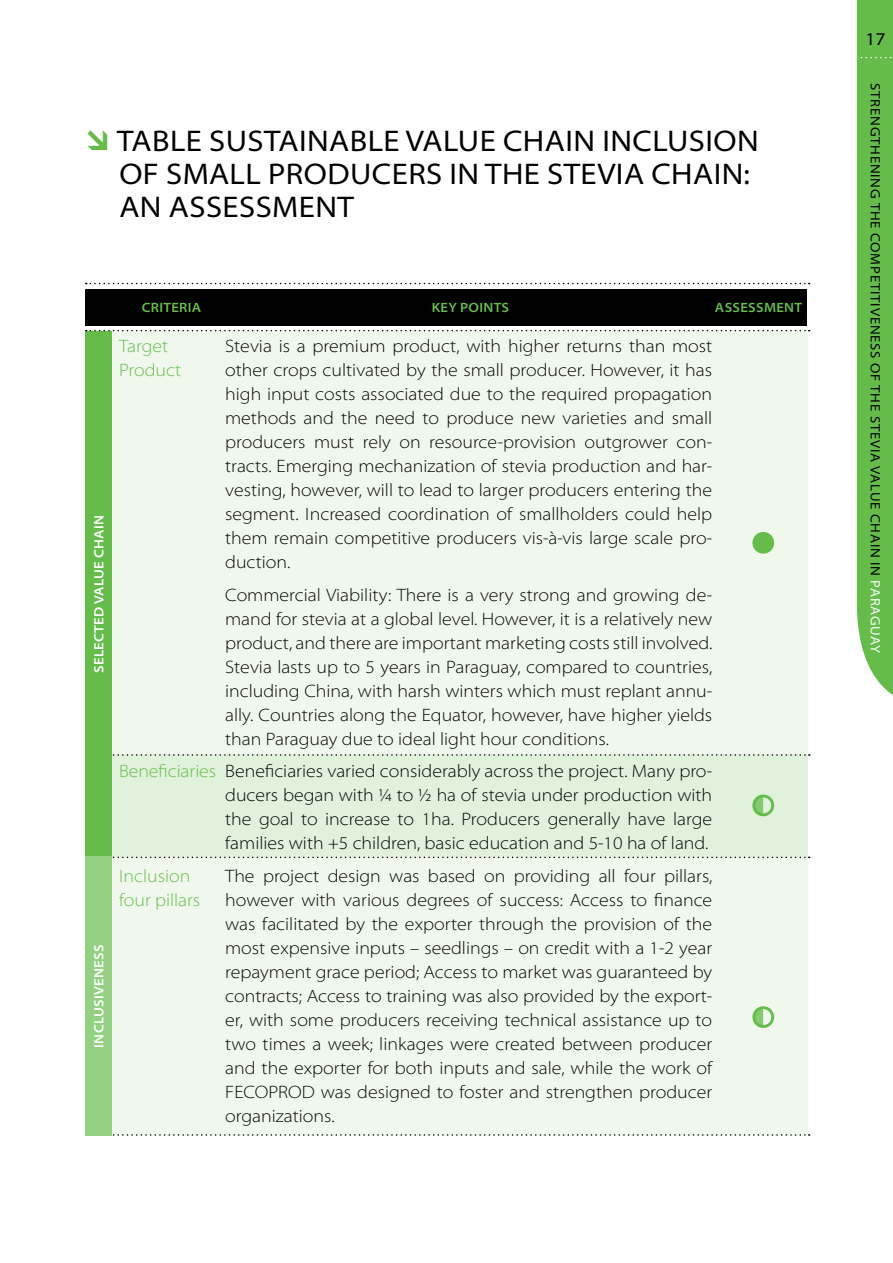
<style>
.page{position:relative;width:893px;height:1263px;background:#fff}
.page>*{position:absolute;margin:0;border:0;box-sizing:border-box;transform-origin:0 0}
.t1{font:semi-expanded 30px "Myriad Pro";letter-spacing:.015em;color:#000}
.t2{font:300 semi-expanded 18px/24px "Myriad Pro";color:#000;text-align:justify}
.t3{font:300 semi-expanded 18px/24px "Myriad Pro";color:#65bc4b}
.t4{font:semi-expanded 18px "Myriad Pro";color:#000}
.t5{font:semi-expanded 13.5px "Myriad Pro";letter-spacing:.06em;color:#000}
.t6{font:600 semi-expanded 13.5px "Myriad Pro";color:#fff}
.t7{font:600 semi-expanded 13.5px "Myriad Pro";color:#65bc4b}
.s1{color:#65bc4b}
.s2{color:#fff}
</style>
<div class="page">
<div style="left:856px;top:0;width:37px;height:695px;background:#65bc4b"></div>
<div style="left:86px;top:330px;width:721px;height:806px;background:#f0f8ed"></div>
<div style="left:86px;top:754px;width:721px;height:103px;background:#e0f2db"></div>
<svg style="left:112px;top:1134px;width:698px;height:2px"></svg>
<svg style="left:112px;top:754px;width:698px;height:2px"></svg>
<div style="left:85px;top:331px;width:27px;height:526px;background:#65bc4b"></div>
<svg style="left:112px;top:857px;width:698px;height:1px"></svg>
<svg style="left:86px;top:330px;width:724px;height:1px"></svg>
<div style="left:85px;top:857px;width:27px;height:279px;background:#93d081"></div>
<div style="left:85px;top:289px;width:721px;height:36px;background:#000"></div>
<svg style="left:86px;top:283px;width:724px;height:1px"></svg>
<svg style="left:752px;top:532px;width:22px;height:22px"></svg>
<svg style="left:752px;top:1006px;width:22px;height:22px"></svg>
<svg style="left:752px;top:794px;width:22px;height:22px"></svg>
<h1 class="t1" style="left:85px;top:122px;width:160px"><span class="s1">→</span> TABLE SUSTAINA</h1>
<h1 class="t1" style="left:350px;top:122px;width:92px">BLE VALUE</h1>
<h1 class="t1" style="left:503px;top:122px;width:38px">CHAIN</h1>
<h1 class="t1" style="left:602px;top:122px;width:27px">INCLUSION</h1>
<h1 class="t1" style="left:119px;top:155px;width:84px">OF SMALL</h1>
<h1 class="t1" style="left:268px;top:155px;width:101px">PRODUCERS</h1>
<h1 class="t1" style="left:450px;top:155px;width:55px">IN THE</h1>
<h1 class="t1" style="left:547px;top:155px;width:34px">STEVIA</h1>
<h1 class="t1" style="left:651px;top:155px;width:38px">CHAIN</h1>
<h1 class="t1" style="left:744px;top:155px;width:8px">:</h1>
<h1 class="t1" style="left:119px;top:188px;width:90px">AN ASSESSMENT</h1>
<p class="t6" style="left:90px;top:673px;width:158px;rotate:-90deg">SELECTED VALUE CHAIN</p>
<p class="t6" style="left:90px;top:1048px;width:103px;rotate:-90deg">INCLUSIVENESS</p>
<p class="t7" style="left:142px;top:299px;width:18px">CRITERIA</p>
<p class="t7" style="left:432px;top:299px;width:10px">KEY</p>
<p class="t7" style="left:460px;top:299px;width:9px">POINTS</p>
<p class="t7" style="left:715px;top:299px;width:20px">ASSESSMENT</p>
<p class="t3" style="left:119px;top:334px;width:64px">Target<br>Product</p>
<p class="t2" style="left:225px;top:334px;width:489px">Stevia is a premium product, with higher returns than most other crops cultivated by the small producer. However, it has high input costs associated due to the required propagation methods and the need to produce new varieties and small producers must rely on resource-provision outgrower con&shy;tracts. Emerging mechanization of stevia production and har&shy;vesting, however, will to lead to larger producers entering the segment. Increased coordination of smallholders could help them remain competitive producers vis-à-vis large scale pro&shy;duction.</p>
<p class="t2" style="left:225px;top:582px;width:489px">Commercial Viability: There is a very strong and growing de&shy;mand for stevia at a global level. However, it is a relatively new product, and there are important marketing costs still involved.<br>Stevia lasts up to 5 years in Paraguay, compared to countries, including China, with harsh winters which must replant annu&shy;ally. Countries along the Equator, however, have higher yields than Paraguay due to ideal light hour conditions.</p>
<p class="t2" style="left:225px;top:759px;width:489px">Beneficiaries varied considerably across the project. Many pro&shy;ducers began with ¼ to ½ ha of stevia under production with the goal to increase to 1ha. Producers generally have large families with +5 children, basic education and 5-10 ha of land.</p>
<p class="t2" style="left:225px;top:863px;width:489px">The project design was based on providing all four pillars, however with various degrees of success: Access to finance was facilitated by the exporter through the provision of the most expensive inputs – seedlings – on credit with a 1-2 year repayment grace period; Access to market was guaranteed by contracts; Access to training was also provided by the export&shy;er, with some producers receiving technical assistance up to two times a week; linkages were created between producer and the exporter for both inputs and sale, while the work of FECOPROD was designed to foster and strengthen producer organizations.</p>
<p class="t3" style="left:119px;top:759px;width:99px">Beneficiaries</p>
<p class="t3" style="left:119px;top:864px;width:83px">Inclusion four pillars</p>
<p class="t4" style="left:866px;top:27px;width:22px">17</p>
<p class="t5" style="left:884px;top:83px;width:571px;rotate:90deg">STRENGTHENING THE COMPETITIVENESS OF THE STEVIA VALUE CHAIN IN <span class="s2">PARAGUAY</span></p>
</div>
